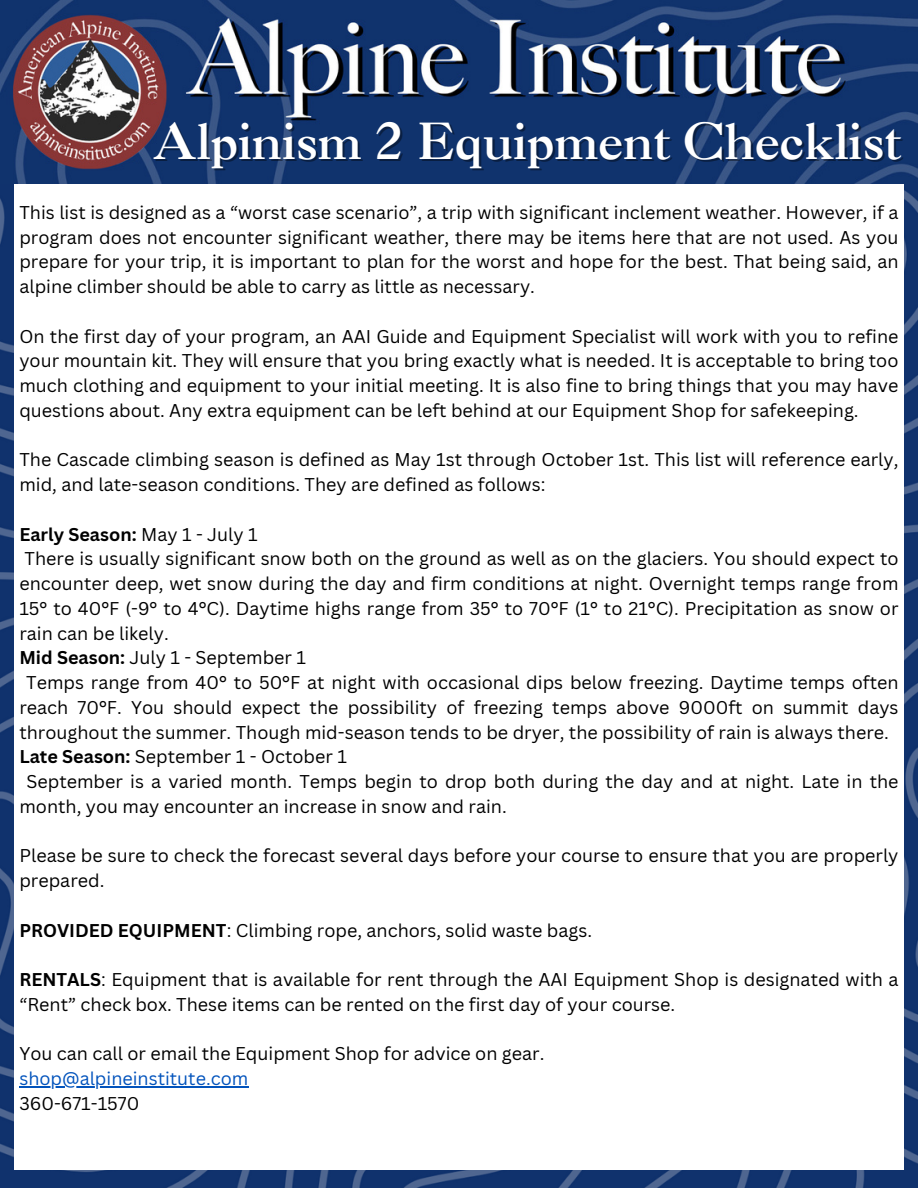
<style>
.page{position:relative;width:918px;height:1188px;background:#fff}
.page>*{position:absolute;margin:0;border:0;box-sizing:border-box;transform-origin:0 0}
.t1{font:49.5px "Caslon 3 LT Std";color:#fff}
.t2{font:18px/24.8px "Canva Sans";color:#000}
.t3{font:18px "Canva Sans";color:#0253bc}
.t4{font:700 18px "Canva Sans";color:#000}
.s1{font-weight:400}
.s2{font-weight:700}
</style>
<div class="page">
<img style="left:0;top:183px;width:918px;height:1005px">
<div style="left:14px;top:184px;width:890px;height:986px;background:#fff"></div>
<hr style="left:19px;top:1086px;width:230px;height:1px;background:#0253bc">
<img style="left:0;top:0;width:918px;height:183px">
<p class="t1" style="left:153px;top:123px;width:750px">Alpinism 2 Equipment Checklist</p>
<p class="t2" style="left:19px;top:200px;width:881px;text-align:justify">This list is designed as a “worst case scenario”, a trip with significant inclement weather. However, if a program does not encounter significant weather, there may be items here that are not used. As you prepare for your trip, it is important to plan for the worst and hope for the best. That being said, an alpine climber should be able to carry as little as necessary.</p>
<h1 class="t2" style="left:19px;top:323px;width:881px;text-align:justify">On the first day of your program, an AAI Guide and Equipment Specialist will work with you to refine your mountain kit. They will ensure that you bring exactly what is needed. It is acceptable to bring too much clothing and equipment to your initial meeting. It is also fine to bring things that you may have questions about. Any extra equipment can be left behind at our Equipment Shop for safekeeping.</h1>
<p class="t2" style="left:19px;top:447px;width:881px">The Cascade climbing season is defined as May 1st through October 1st. This list will reference early, mid, and late-season conditions. They are defined as follows:</p>
<p class="t4" style="left:19px;top:521px;width:240px">Early Season: <span class="s1">May 1 - July 1</span></p>
<p class="t2" style="left:19px;top:546px;width:881px;text-align:justify">There is usually significant snow both on the ground as well as on the glaciers. You should expect to encounter deep, wet snow during the day and firm conditions at night. Overnight temps range from 15° to 40°F (-9° to 4°C). Daytime highs range from 35° to 70°F (1° to 21°C). Precipitation as snow or rain can be likely.</p>
<p class="t2" style="left:19px;top:645px;width:288px"><span class="s2">Mid Season:</span> July 1 - September 1</p>
<p class="t2" style="left:19px;top:670px;width:881px;text-align:center">Temps range from 40° to 50°F at night with occasional dips below freezing. Daytime temps often reach 70°F. You should expect the possibility of freezing temps above 9000ft on summit days throughout the summer. Though mid-season tends to be dryer, the possibility of rain is always there.</p>
<p class="t2" style="left:19px;top:744px;width:329px"><span class="s2">Late Season:</span> September 1 - October 1</p>
<p class="t2" style="left:19px;top:769px;width:881px;text-indent:7px">September is a varied month. Temps begin to drop both during the day and at night. Late in the month, you may encounter an increase in snow and rain.</p>
<p class="t2" style="left:19px;top:843px;width:881px">Please be sure to check the forecast several days before your course to ensure that you are properly prepared.</p>
<p class="t2" style="left:19px;top:917px;width:574px"><span class="s2">PROVIDED EQUIPMENT</span>: Climbing rope, anchors, solid waste bags.</p>
<p class="t2" style="left:19px;top:967px;width:881px"><span class="s2">RENTALS</span>: Equipment that is available for rent through the AAI Equipment Shop is designated with a “Rent” check box. These items can be rented on the first day of your course.</p>
<p class="t2" style="left:19px;top:1041px;width:527px">You can call or email the Equipment Shop for advice on gear.</p>
<p class="t3" style="left:19px;top:1066px;width:230px">shop@alpineinstitute.com</p>
<p class="t2" style="left:19px;top:1091px;width:121px">360-671-1570</p>
</div>
